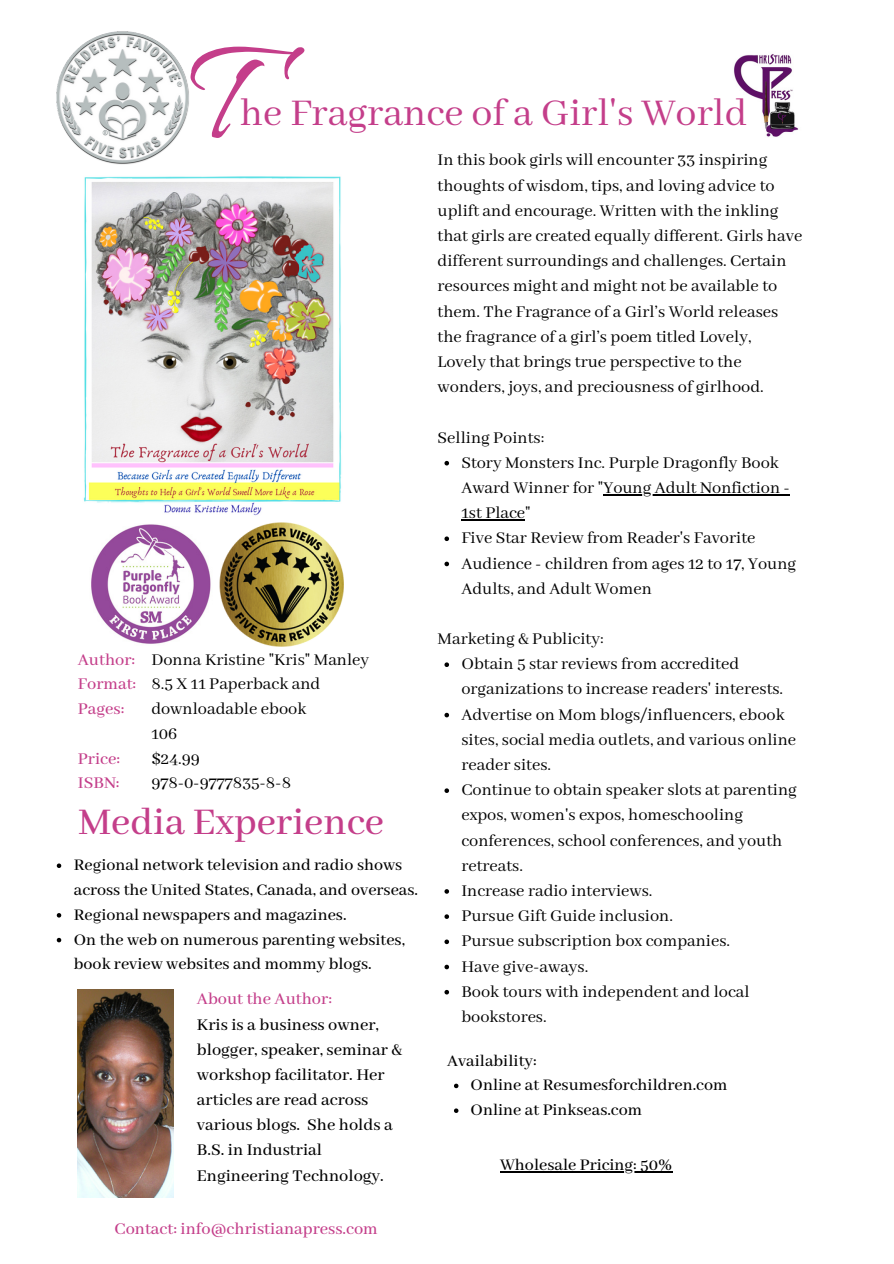
<style>
.page{position:relative;width:894px;height:1264px;background:#fff}
.page>*{position:absolute;margin:0;border:0;box-sizing:border-box;transform-origin:0 0}
.t1{font:150.15px "Allura";color:#c43e8a}
.t2{font:42px "Abhaya Libre";color:#c43e8a}
.t3{font:500 42px "Abhaya Libre";color:#c43e8a}
.t4{font:18.3px/25.2px "Abhaya Libre";color:#000}
.t5{font:500 18.3px/25.2px "Abhaya Libre";color:#000}
.t6{font:500 18.3px/24.8px "Abhaya Libre";color:#c43e8a;text-align:justify}
.t7{font:500 18px/24.8px "Abhaya Libre";color:#000}
</style>
<div class="page">
<img style="left:734px;top:54px;width:65px;height:83px">
<img style="left:78px;top:989px;width:95px;height:208px">
<img style="left:56px;top:31px;width:133px;height:134px">
<img style="left:91px;top:524px;width:120px;height:120px">
<img style="left:83px;top:176px;width:259px;height:340px">
<img style="left:219px;top:522px;width:124px;height:124px">
<svg style="left:444px;top:461px;width:5px;height:4px"></svg>
<hr style="left:603px;top:494px;width:186px;height:1px;background:#000">
<hr style="left:461px;top:519px;width:64px;height:1px;background:#000">
<svg style="left:444px;top:536px;width:5px;height:5px"></svg>
<svg style="left:444px;top:561px;width:5px;height:5px"></svg>
<svg style="left:444px;top:662px;width:5px;height:5px"></svg>
<svg style="left:444px;top:712px;width:5px;height:5px"></svg>
<svg style="left:444px;top:788px;width:5px;height:5px"></svg>
<svg style="left:444px;top:889px;width:5px;height:4px"></svg>
<svg style="left:444px;top:914px;width:5px;height:4px"></svg>
<svg style="left:444px;top:939px;width:5px;height:5px"></svg>
<svg style="left:444px;top:964px;width:5px;height:5px"></svg>
<svg style="left:444px;top:989px;width:5px;height:5px"></svg>
<svg style="left:454px;top:1083px;width:4px;height:5px"></svg>
<svg style="left:454px;top:1108px;width:4px;height:4px"></svg>
<hr style="left:500px;top:1171px;width:172px;height:1px;background:#000">
<svg style="left:57px;top:863px;width:4px;height:5px"></svg>
<svg style="left:57px;top:913px;width:4px;height:4px"></svg>
<svg style="left:57px;top:937px;width:4px;height:5px"></svg>
<h1 class="t1" style="left:189px;top:12px;width:52px">T</h1>
<h2 class="t2" style="left:240px;top:89px;width:508px">he Fragrance of a Girl's World</h2>
<p class="t4" style="left:437px;top:148px;width:366px">In this book girls will encounter 33 inspiring thoughts of wisdom, tips, and loving advice to uplift and encourage. Written with the inkling that girls are created equally different. Girls have different surroundings and challenges. Certain resources might and might not be available to them. The Fragrance of a Girl’s World releases the fragrance of a girl’s poem titled Lovely, Lovely that brings true perspective to the wonders, joys, and preciousness of girlhood.</p>
<p class="t4" style="left:437px;top:425px;width:108px">Selling Points:</p>
<p class="t4" style="left:461px;top:450px;width:336px">Story Monsters Inc. Purple Dragonfly Book Award Winner for "Young Adult Nonfiction - 1st Place"<br>Five Star Review from Reader's Favorite Audience - children from ages 12 to 17, Young Adults, and Adult Women</p>
<p class="t6" style="left:78px;top:647px;width:60px">Author:<br>Format:<br>Pages:</p>
<p class="t6" style="left:78px;top:746px;width:44px">Price:<br>ISBN:</p>
<p class="t4" style="left:151px;top:647px;width:219px;line-height:24.8px">Donna Kristine "Kris" Manley<br>8.5 X 11 Paperback and downloadable ebook<br>106<br>$24.99<br>978-0-9777835-8-8</p>
<h2 class="t3" style="left:78px;top:799px;width:307px">Media Experience</h2>
<p class="t7" style="left:74px;top:853px;width:345px">Regional network television and radio shows across the United States, Canada, and overseas.<br>Regional newspapers and magazines.<br>On the web on numerous parenting websites, book review websites and mommy blogs.</p>
<p class="t6" style="left:197px;top:987px;width:136px">About the Author:</p>
<p class="t5" style="left:197px;top:1012px;width:206px">Kris is a business owner, blogger, speaker, seminar &amp; workshop facilitator. Her articles are read across various blogs. She holds a<br>B.S. in Industrial<br>Engineering Technology.</p>
<p class="t6" style="left:115px;top:1216px;width:264px">Contact: info@christianapress.com</p>
<p class="t4" style="left:437px;top:627px;width:168px">Marketing &amp; Publicity:</p>
<p class="t4" style="left:461px;top:652px;width:337px">Obtain 5 star reviews from accredited organizations to increase readers' interests.<br>Advertise on Mom blogs/influencers, ebook sites, social media outlets, and various online reader sites.<br>Continue to obtain speaker slots at parenting expos, women's expos, homeschooling conferences, school conferences, and youth retreats.<br>Increase radio interviews.<br>Pursue Gift Guide inclusion.<br>Pursue subscription box companies.<br>Have give-aways.<br>Book tours with independent and local bookstores.</p>
<p class="t7" style="left:447px;top:1048px;width:91px">Availability:</p>
<p class="t7" style="left:470px;top:1073px;width:258px">Online at Resumesforchildren.com<br>Online at Pinkseas.com</p>
<p class="t7" style="left:500px;top:1153px;width:174px">Wholesale Pricing: 50%</p>
</div>
